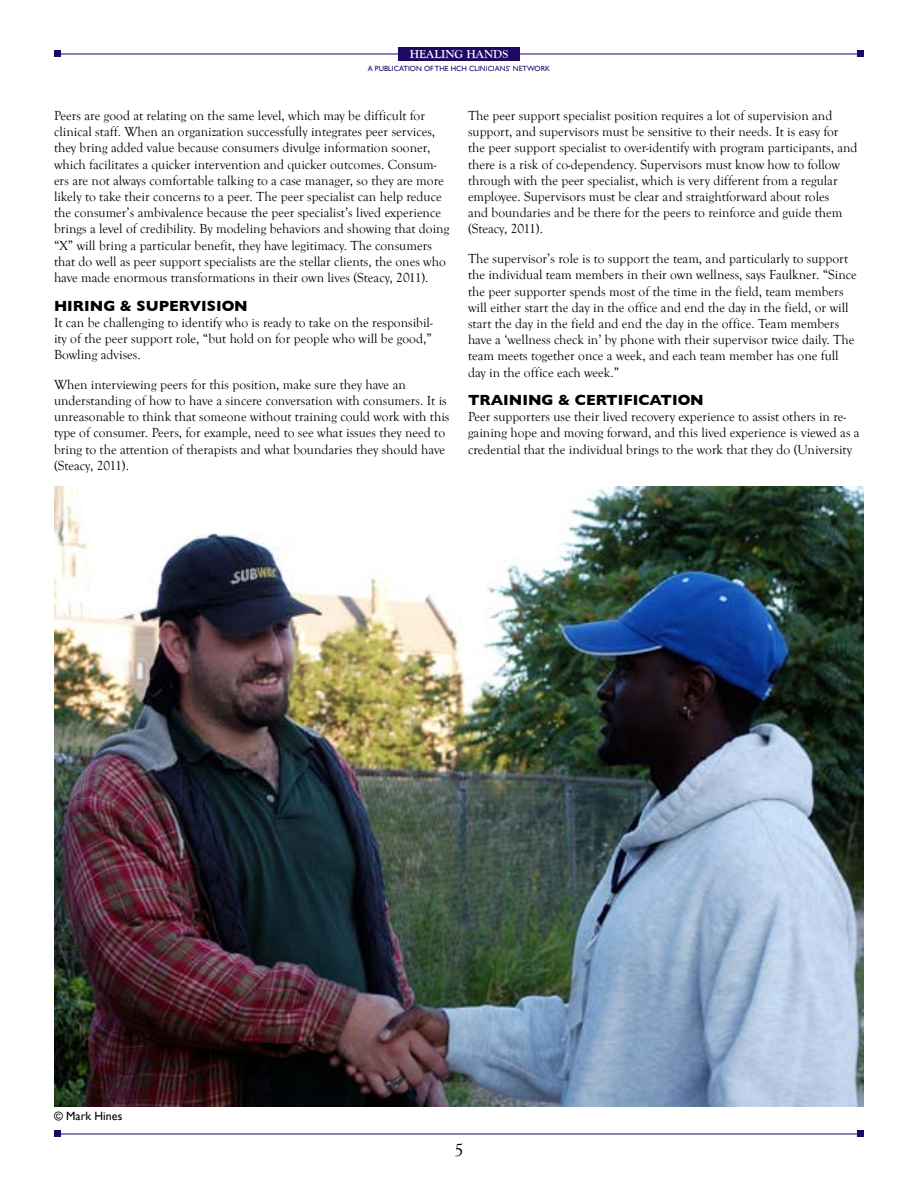
<style>
.page{position:relative;width:918px;height:1188px;background:#fff}
.page>*{position:absolute;margin:0;border:0;box-sizing:border-box;transform-origin:0 0}
.t1{font:18px "Goudy Old Style T";color:#000}
.t2{font:700 15px "Gill Sans";color:#000}
.t3{font:13.5px/16.2px "Goudy Old Style T";color:#000}
.t4{font:700 12px "Goudy Old Style T";color:#fff}
.t5{font:12px "Gill Sans";color:#000}
.t6{font:7.5px "Gill Sans";color:#1d0964}
</style>
<div class="page">
<hr style="left:54px;top:54px;width:810px;height:1px;background:#1d0964">
<div style="left:54px;top:51px;width:7px;height:6px;background:#1d0964"></div>
<div style="left:857px;top:51px;width:7px;height:6px;background:#1d0964"></div>
<hr style="left:54px;top:1134px;width:810px;height:1px;background:#1d0964">
<div style="left:54px;top:1131px;width:7px;height:6px;background:#1d0964"></div>
<div style="left:857px;top:1131px;width:7px;height:6px;background:#1d0964"></div>
<div style="left:398px;top:47px;width:122px;height:14px;background:#1d0964"></div>
<img style="left:54px;top:487px;width:810px;height:619px">
<p class="t4" style="left:410px;top:47px;width:100px">HEALING HANDS</p>
<p class="t6" style="left:368px;top:64px;width:184px">A PUBLICATION OF THE HCH CLINICIANS’ NETWORK</p>
<p class="t3" style="left:54px;top:108px;width:397px">Peers are good at relating on the same level, which may be difficult for clinical staff. When an organization successfully integrates peer services, they bring added value because consumers divulge information sooner, which facilitates a quicker intervention and quicker outcomes. Consum&shy;ers are not always comfortable talking to a case manager, so they are more likely to take their concerns to a peer. The peer specialist can help reduce the consumer’s ambivalence because the peer specialist’s lived experience brings a level of credibility. By modeling behaviors and showing that doing “X” will bring a particular benefit, they have legitimacy. The consumers that do well as peer support specialists are the stellar clients, the ones who have made enormous transformations in their own lives (Steacy, 2011).</p>
<p class="t2" style="left:54px;top:297px;width:195px">H IRING &amp; SUPERVISION</p>
<p class="t3" style="left:54px;top:315px;width:380px;text-align:justify">It can be challenging to identify who is ready to take on the responsibil&shy;ity of the peer support role, “but hold on for people who will be good,” Bowling advises.</p>
<p class="t3" style="left:54px;top:377px;width:397px">When interviewing peers for this position, make sure they have an understanding of how to have a sincere conversation with consumers. It is unreasonable to think that someone without training could work with this type of consumer. Peers, for example, need to see what issues they need to bring to the attention of therapists and what boundaries they should have (Steacy, 2011).</p>
<p class="t3" style="left:468px;top:108px;width:391px">The peer support specialist position requires a lot of supervision and support, and supervisors must be sensitive to their needs. It is easy for the peer support specialist to over-identify with program participants, and there is a risk of co-dependency. Supervisors must know how to follow through with the peer specialist, which is very different from a regular employee. Supervisors must be clear and straightforward about roles<br>and boundaries and be there for the peers to reinforce and guide them (Steacy, 2011).</p>
<p class="t3" style="left:468px;top:251px;width:390px">The supervisor’s role is to support the team, and particularly to support the individual team members in their own wellness, says Faulkner. “Since the peer supporter spends most of the time in the field, team members will either start the day in the office and end the day in the field, or will start the day in the field and end the day in the office. Team members have a ‘wellness check in’ by phone with their supervisor twice daily. The team meets together once a week, and each team member has one full day in the office each week.”</p>
<p class="t2" style="left:468px;top:391px;width:237px">TRAINING &amp; CERTIFICATION</p>
<p class="t3" style="left:468px;top:409px;width:393px">Peer supporters use their lived recovery experience to assist others in re&shy;gaining hope and moving forward, and this lived experience is viewed as a credential that the individual brings to the work that they do (University</p>
<p class="t5" style="left:54px;top:1108px;width:70px">© Mark Hines</p>
<h1 class="t1" style="left:454px;top:1141px;width:10px">5</h1>
</div>
